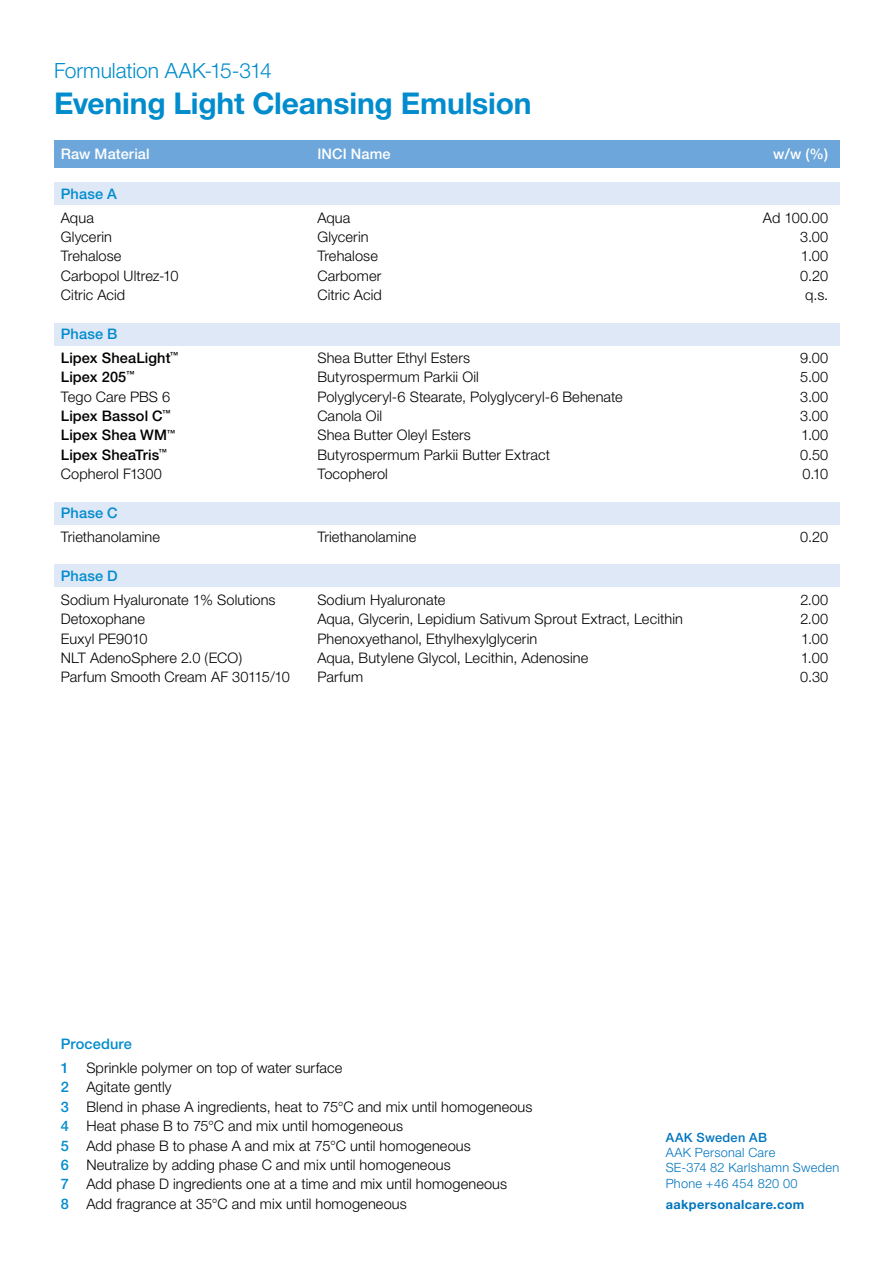
<style>
.page{position:relative;width:893px;height:1263px;background:#fff}
.page>*{position:absolute;margin:0;border:0;box-sizing:border-box;transform-origin:0 0}
.t1{font:700 30px "Helvetica Neue";letter-spacing:-.005em;color:#008ccd}
.t2{font:300 21px "Helvetica Neue";letter-spacing:-.005em;color:#008ccd}
.t3{font:300 14.55px/19.4px "Helvetica Neue";letter-spacing:.01em;color:#000}
.t4{font:500 14.55px/24px "Helvetica Neue";letter-spacing:.01em;color:#000}
.t5{font:500 14.55px "Helvetica Neue";letter-spacing:.01em;color:#fff}
.t6{font:500 14.55px "Helvetica Neue";letter-spacing:.01em;color:#008ccd}
.t7{font:300 12.75px/15.3px "Helvetica Neue";letter-spacing:.025em;color:#0075bf}
.t8{font:700 12.75px "Helvetica Neue";letter-spacing:.03em;color:#0075bf}
.t9{font:500 12.75px "Helvetica Neue";letter-spacing:.03em;color:#0075bf}
.s1{color:#008ccd}
.s2{font-weight:500;color:#008ccd}
</style>
<div class="page">
<div style="left:54px;top:182px;width:785px;height:23px;background:#dfe8f7"></div>
<div style="left:54px;top:323px;width:785px;height:22px;background:#dfe8f7"></div>
<div style="left:54px;top:140px;width:785px;height:28px;background:#6ca6db"></div>
<div style="left:54px;top:502px;width:785px;height:23px;background:#dfe8f7"></div>
<div style="left:54px;top:564px;width:785px;height:23px;background:#dfe8f7"></div>
<h2 class="t2" style="left:54px;top:57px;width:219px">Formulation AAK-15-314</h2>
<h1 class="t1" style="left:54px;top:84px;width:479px">Evening Light Cleansing Emulsion</h1>
<p class="t5" style="left:61px;top:145px;width:90px">Raw Material</p>
<p class="t5" style="left:317px;top:145px;width:75px">INCI Name</p>
<p class="t5" style="left:773px;top:145px;width:57px">w/w (%)</p>
<p class="t6" style="left:61px;top:185px;width:58px">Phase A</p>
<p class="t3" style="left:61px;top:207px;width:35px">Aqua</p>
<p class="t3" style="left:317px;top:207px;width:35px">Aqua</p>
<p class="t3" style="left:763px;top:207px;width:67px">Ad 100.00</p>
<p class="t3" style="left:61px;top:227px;width:53px">Glycerin</p>
<p class="t3" style="left:317px;top:227px;width:53px">Glycerin</p>
<p class="t3" style="left:800px;top:227px;width:30px">3.00</p>
<p class="t3" style="left:61px;top:246px;width:62px">Trehalose</p>
<p class="t3" style="left:317px;top:246px;width:62px">Trehalose</p>
<p class="t3" style="left:801px;top:246px;width:29px">1.00</p>
<p class="t3" style="left:61px;top:266px;width:119px">Carbopol Ultrez-10</p>
<p class="t3" style="left:317px;top:266px;width:65px">Carbomer</p>
<p class="t3" style="left:800px;top:266px;width:29px">0.20</p>
<p class="t3" style="left:61px;top:285px;width:66px">Citric Acid</p>
<p class="t3" style="left:317px;top:285px;width:66px">Citric Acid</p>
<p class="t3" style="left:805px;top:285px;width:25px">q.s.</p>
<p class="t4" style="left:61px;top:322px;width:119px"><span class="s1">Phase B<br></span>Lipex SheaLight<sup>™</sup></p>
<p class="t3" style="left:317px;top:348px;width:154px">Shea Butter Ethyl Esters</p>
<p class="t3" style="left:800px;top:348px;width:30px">9.00</p>
<p class="t4" style="left:61px;top:365px;width:75px">Lipex 205<sup>™</sup></p>
<p class="t3" style="left:317px;top:367px;width:163px">Butyrospermum Parkii Oil</p>
<p class="t3" style="left:800px;top:367px;width:30px">5.00</p>
<p class="t3" style="left:61px;top:387px;width:111px">Tego Care PBS 6</p>
<p class="t3" style="left:317px;top:387px;width:307px">Polyglyceryl-6 Stearate, Polyglyceryl-6 Behenate</p>
<p class="t3" style="left:800px;top:387px;width:30px">3.00</p>
<p class="t4" style="left:61px;top:404px;width:111px">Lipex Bassol C<sup>™</sup></p>
<p class="t3" style="left:317px;top:406px;width:66px">Canola Oil</p>
<p class="t3" style="left:800px;top:406px;width:30px">3.00</p>
<p class="t4" style="left:61px;top:423px;width:116px">Lipex Shea WM<sup>™</sup></p>
<p class="t3" style="left:317px;top:425px;width:155px">Shea Butter Oleyl Esters</p>
<p class="t3" style="left:801px;top:425px;width:29px">1.00</p>
<p class="t4" style="left:61px;top:443px;width:108px">Lipex SheaTris<sup>™</sup></p>
<p class="t3" style="left:317px;top:445px;width:234px">Butyrospermum Parkii Butter Extract</p>
<p class="t3" style="left:800px;top:445px;width:29px">0.50</p>
<p class="t3" style="left:61px;top:464px;width:103px">Copherol F1300</p>
<p class="t3" style="left:317px;top:464px;width:72px">Tocopherol</p>
<p class="t3" style="left:803px;top:464px;width:27px">0.10</p>
<p class="t6" style="left:61px;top:504px;width:58px">Phase C</p>
<p class="t3" style="left:61px;top:527px;width:101px">Triethanolamine</p>
<p class="t3" style="left:317px;top:527px;width:101px">Triethanolamine</p>
<p class="t3" style="left:800px;top:527px;width:29px">0.20</p>
<p class="t6" style="left:61px;top:567px;width:58px">Phase D</p>
<p class="t3" style="left:61px;top:590px;width:216px">Sodium Hyaluronate 1% Solutions</p>
<p class="t3" style="left:317px;top:590px;width:129px">Sodium Hyaluronate</p>
<p class="t3" style="left:800px;top:590px;width:29px">2.00</p>
<p class="t3" style="left:61px;top:609px;width:86px">Detoxophane</p>
<p class="t3" style="left:317px;top:609px;width:367px">Aqua, Glycerin, Lepidium Sativum Sprout Extract, Lecithin</p>
<p class="t3" style="left:800px;top:609px;width:29px">2.00</p>
<p class="t3" style="left:61px;top:628px;width:88px">Euxyl PE9010</p>
<p class="t3" style="left:317px;top:628px;width:221px">Phenoxyethanol, Ethylhexylglycerin</p>
<p class="t3" style="left:801px;top:628px;width:29px">1.00</p>
<p class="t3" style="left:61px;top:648px;width:183px">NLT AdenoSphere 2.0 (ECO)</p>
<p class="t3" style="left:317px;top:648px;width:272px">Aqua, Butylene Glycol, Lecithin, Adenosine</p>
<p class="t3" style="left:801px;top:648px;width:29px">1.00</p>
<p class="t3" style="left:61px;top:667px;width:230px">Parfum Smooth Cream AF 30115/10</p>
<p class="t3" style="left:317px;top:667px;width:47px">Parfum</p>
<p class="t3" style="left:800px;top:667px;width:30px">0.30</p>
<p class="t3" style="left:61px;top:1031px;width:283px;line-height:24px"><span class="s2">Procedure<br>1</span> Sprinkle polymer on top of water surface</p>
<p class="t3" style="left:61px;top:1077px;width:473px"><span class="s2">2</span> Agitate gently<br><span class="s2">3</span> Blend in phase A ingredients, heat to 75°C and mix until homogeneous <span class="s2">4</span> Heat phase B to 75°C and mix until homogeneous<br><span class="s2">5</span> Add phase B to phase A and mix at 75°C until homogeneous<br><span class="s2">6</span> Neutralize by adding phase C and mix until homogeneous<br><span class="s2">7</span> Add phase D ingredients one at a time and mix until homogeneous<br><span class="s2">8</span> Add fragrance at 35°C and mix until homogeneous</p>
<p class="t9" style="left:666px;top:1129px;width:103px">AAK Sweden AB</p>
<p class="t7" style="left:666px;top:1144px;width:175px">AAK Personal Care<br>SE-374 82 Karlshamn Sweden<br>Phone +46 454 820 00</p>
<p class="t8" style="left:666px;top:1196px;width:140px">aakpersonalcare.com</p>
</div>
